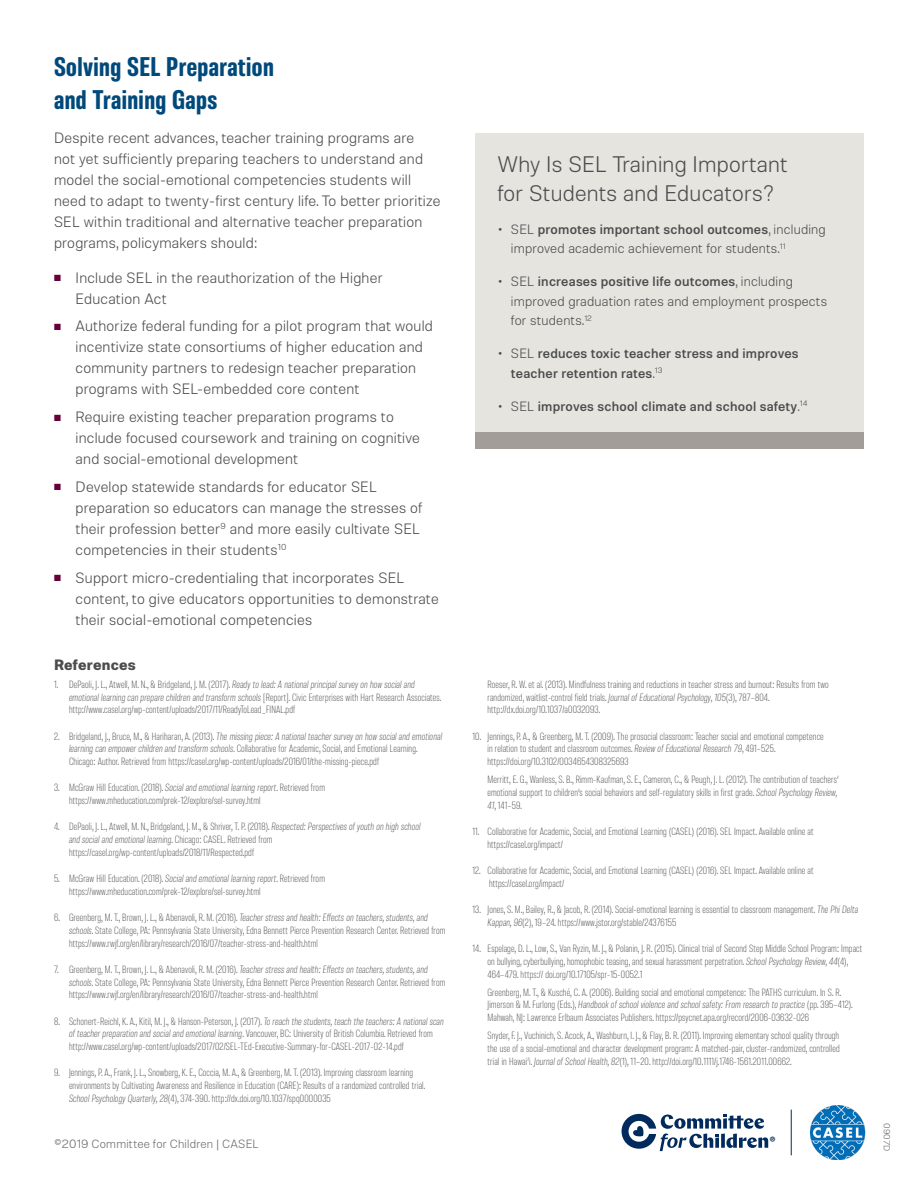
<style>
.page{position:relative;width:918px;height:1188px;background:#fff}
.page>*{position:absolute;margin:0;border:0;box-sizing:border-box;transform-origin:0 0}
.Body{font:900 condensed 27px/33px "Molde";letter-spacing:.015em;color:#00497b}
.Boxed-Header{font:300 22.5px/28.5px "Molde";letter-spacing:.01em;color:#4b4c4d}
.Body-2{font:300 15px/21px "Molde";letter-spacing:.015em;color:#4b4c4d}
.Body-3{font:700 15px "Molde";letter-spacing:.015em;color:#4b4c4d}
.box-bullets{font:300 13.5px/19.5px "Molde";letter-spacing:.015em;color:#4b4c4d}
.box-bullets-2{font:500 13.5px/19.5px "Molde";letter-spacing:.015em;color:#4b4c4d}
.Footer_Text{font:300 12px "Molde";letter-spacing:.015em;color:#6c6d70}
.references{font:300 condensed 10.5px/12.8px "Molde";letter-spacing:.015em;color:#4b4c4d}
.t1{font:9.6px "Molde";color:#002b5c}
.Molde_Bold_Subhead{font:300 9px "Molde";color:#6c6d70}
.s1{color:#650038}
.s2{font-style:italic}
.s3{font-size:18px}
.s4{font-weight:500}
.s5{font-weight:300;font-size:18px}
.s6{font-weight:300}
</style>
<div class="page">
<div style="left:476px;top:133px;width:388px;height:300px;background:#e6e4df"></div>
<div style="left:476px;top:433px;width:388px;height:16px;background:#a39d99"></div>
<svg style="left:622px;top:1114px;width:146px;height:37px"></svg>
<hr style="left:791px;top:1110px;width:1px;height:45px;background:#002b5c">
<img style="left:811px;top:1106px;width:55px;height:53px">
<p class="Body" style="left:54px;top:49px;width:221px">Solving SEL Preparation and Training Gaps</p>
<p class="Body-2" style="left:54px;top:127px;width:388px">Despite recent advances, teacher training programs are<br>not yet sufficiently preparing teachers to understand and model the social-emotional competencies students will need to adapt to twenty-first century life. To better prioritize SEL within traditional and alternative teacher preparation programs, policymakers should:</p>
<p class="Body-2" style="left:76px;top:266px;width:309px;text-indent:-22px"><span class="s1">■</span> Include SEL in the reauthorization of the Higher<br>Education Act</p>
<p class="Body-2" style="left:76px;top:315px;width:359px;text-indent:-22px"><span class="s1">■</span> Authorize federal funding for a pilot program that would incentivize state consortiums of higher education and community partners to redesign teacher preparation programs with SEL-embedded core content</p>
<p class="Body-2" style="left:76px;top:406px;width:346px;text-indent:-22px"><span class="s1">■</span> Require existing teacher preparation programs to include focused coursework and training on cognitive and social-emotional development</p>
<p class="Body-2" style="left:76px;top:476px;width:349px;text-indent:-22px"><span class="s1">■</span> Develop statewide standards for educator SEL preparation so educators can manage the stresses of their profession better<sup>9</sup> and more easily cultivate SEL competencies in their students<sup>10</sup></p>
<p class="Body-2" style="left:76px;top:566px;width:365px;text-indent:-22px"><span class="s1">■</span> Support micro-credentialing that incorporates SEL content, to give educators opportunities to demonstrate their social-emotional competencies</p>
<p class="Body-3" style="left:54px;top:655px;width:83px">References</p>
<p class="references" style="left:69px;top:678px;width:374px;text-indent:-15px">1. DePaoli, J. L., Atwell, M. N., &amp; Bridgeland, J. M. (2017). <span class="s2">Ready to lead: A national principal survey on how social and emotional learning can prepare children and transform schools</span> [Report]. Civic Enterprises with Hart Research Associates. http://www.casel.org/wp-content/uploads/2017/11/ReadyToLead_FINAL.pdf</p>
<p class="references" style="left:69px;top:729px;width:375px;text-indent:-15px">2. Bridgeland, J., Bruce, M., &amp; Hariharan, A. (2013). <span class="s2">The missing piece: A national teacher survey on how social and emotional learning can empower children and transform schools</span>. Collaborative for Academic, Social, and Emotional Learning.<br>Chicago: Author. Retrieved from https://casel.org/wp-content/uploads/2016/01/the-missing-piece.pdf</p>
<p class="references" style="left:69px;top:781px;width:258px;text-indent:-15px">3. McGraw Hill Education. (2018). <span class="s2">Social and emotional learning report</span>. Retrieved from https://www.mheducation.com/prek-12/explore/sel-survey.html</p>
<p class="references" style="left:69px;top:820px;width:353px;text-indent:-15px">4. DePaoli, J. L., Atwell, M. N., Bridgeland, J. M., &amp; Shriver, T. P. (2018). <span class="s2">Respected: Perspectives of youth on high school and social and emotional learning</span>. Chicago: CASEL. Retrieved from https://casel.org/wp-content/uploads/2018/11/Respected.pdf</p>
<p class="references" style="left:69px;top:872px;width:258px;text-indent:-15px">5. McGraw Hill Education. (2018). <span class="s2">Social and emotional learning report</span>. Retrieved from https://www.mheducation.com/prek-12/explore/sel-survey.html</p>
<p class="references" style="left:69px;top:911px;width:378px;text-indent:-15px">6. Greenberg, M. T., Brown, J. L., &amp; Abenavoli, R. M. (2016). <span class="s2">Teacher stress and health: Effects on teachers, students, and schools</span>. State College, PA: Pennsylvania State University, Edna Bennett Pierce Prevention Research Center. Retrieved from https://www.rwjf.org/en/library/research/2016/07/teacher-stress-and-health.html</p>
<p class="references" style="left:69px;top:963px;width:378px;text-indent:-15px">7. Greenberg, M. T., Brown, J. L., &amp; Abenavoli, R. M. (2016). <span class="s2">Teacher stress and health: Effects on teachers, students, and schools</span>. State College, PA: Pennsylvania State University, Edna Bennett Pierce Prevention Research Center. Retrieved from https://www.rwjf.org/en/library/research/2016/07/teacher-stress-and-health.html</p>
<p class="references" style="left:69px;top:1014px;width:376px;text-indent:-15px">8. Schonert-Reichl, K. A., Kitil, M. J., &amp; Hanson-Peterson, J. (2017). <span class="s2">To reach the students, teach the teachers: A national scan of teacher preparation and social and emotional learning</span>. Vancouver, BC: University of British Columbia. Retrieved from http://www.casel.org/wp-content/uploads/2017/02/SEL-TEd-Executive-Summary-for-CASEL-2017-02-14.pdf</p>
<p class="references" style="left:69px;top:1066px;width:358px;text-indent:-15px">9. Jennings, P. A., Frank, J. L., Snowberg, K. E., Coccia, M. A., &amp; Greenberg, M. T. (2013). Improving classroom learning environments by Cultivating Awareness and Resilience in Education (CARE): Results of a randomized controlled trial.<br><span class="s2">School Psychology Quarterly, 28</span>(4), 374-390. http://dx.doi.org/10.1037/spq0000035</p>
<p class="Footer_Text" style="left:54px;top:1137px;width:206px">©2019 Committee for Children | CASEL</p>
<p class="Boxed-Header" style="left:497px;top:150px;width:292px">Why Is SEL Training Important for Students and Educators?</p>
<p class="box-bullets" style="left:511px;top:219px;width:316px;text-indent:-14px"><span class="s3">•</span> SEL <span class="s4">promotes important school outcomes</span>, including improved academic achievement for students.<sup>11</sup></p>
<p class="box-bullets" style="left:511px;top:272px;width:318px;text-indent:-14px"><span class="s3">•</span> SEL <span class="s4">increases positive life outcomes</span>, including improved graduation rates and employment prospects for students.<sup>12</sup></p>
<p class="box-bullets-2" style="left:511px;top:343px;width:289px;text-indent:-14px"><span class="s5">•</span> <span class="s6">SEL</span> reduces toxic teacher stress and improves teacher retention rates<span class="s6">.</span><sup>13</sup></p>
<p class="box-bullets-2" style="left:497px;top:396px;width:312px"><span class="s5">•</span> <span class="s6">SEL</span> improves school climate and school safety<span class="s6">.</span><sup>14</sup></p>
<p class="references" style="left:488px;top:678px;width:343px">Roeser, R. W. et al. (2013). Mindfulness training and reductions in teacher stress and burnout: Results from two randomized, waitlist-control field trials. <span class="s2">Journal of Educational Psychology, 105</span>(3), 787–804. http://dx.doi.org/10.1037/a0032093.</p>
<p class="references" style="left:488px;top:729px;width:338px;text-indent:-15px">10. Jennings, P. A., &amp; Greenberg, M. T. (2009). The prosocial classroom: Teacher social and emotional competence in relation to student and classroom outcomes. <span class="s2">Review of Educational Research 79</span>, 491–525. https://doi.org/10.3102/0034654308325693</p>
<p class="references" style="left:488px;top:773px;width:353px">Merritt, E. G., Wanless, S. B., Rimm-Kaufman, S. E., Cameron, C., &amp; Peugh, J. L. (2012). The contribution of teachers’ emotional support to children’s social behaviors and self-regulatory skills in first grade. <span class="s2">School Psychology Review,<br>41</span>, 141–59.</p>
<p class="references" style="left:488px;top:825px;width:328px;text-indent:-15px">11. Collaborative for Academic, Social, and Emotional Learning (CASEL) (2016). SEL Impact. Available online at https://casel.org/impact/</p>
<p class="references" style="left:489px;top:864px;width:326px;text-indent:-16px">12. Collaborative for Academic, Social, and Emotional Learning (CASEL) (2016). SEL Impact. Available online at https://casel.org/impact/</p>
<p class="references" style="left:488px;top:903px;width:372px;text-indent:-15px">13. Jones, S. M., Bailey, R., &amp; Jacob, R. (2014). Social-emotional learning is essential to classroom management. <span class="s2">The Phi Delta<br>Kappan, 96</span>(2), 19–24. https://www.jstor.org/stable/24376155</p>
<p class="references" style="left:488px;top:942px;width:376px;text-indent:-15px">14. Espelage, D. L., Low, S., Van Ryzin, M. J., &amp; Polanin, J. R. (2015). Clinical trial of Second Step Middle School Program: Impact on bullying, cyberbullying, homophobic teasing, and sexual harassment perpetration. <span class="s2">School Psychology Review, 44</span>(4),<br>464–479. https:// doi.org/10.17105/spr-15-0052.1</p>
<p class="references" style="left:488px;top:986px;width:367px">Greenberg, M. T., &amp; Kusché, C. A. (2006). Building social and emotional competence: The PATHS curriculum. In S. R.<br>Jimerson &amp; M. Furlong (Eds.), <span class="s2">Handbook of school violence and school safety: From research to practice</span> (pp. 395–412).<br>Mahwah, NJ: Lawrence Erlbaum Associates Publishers. https://psycnet.apa.org/record/2006-03632-026</p>
<p class="references" style="left:488px;top:1029px;width:354px;text-align:justify">Snyder, F. J., Vuchinich, S. Acock, A., Washburn, I. J., &amp; Flay, B. R. (2011). Improving elementary school quality through the use of a social-emotional and character development program: A matched-pair, cluster-randomized, controlled trial in Hawai’i. <span class="s2">Journal of School Health, 82</span>(1), 11–20. http://doi.org/10.1111/j.1746-1561.2011.00662.</p>
<p class="t1" style="left:769px;top:1135px;width:8px">®</p>
<p class="Molde_Bold_Subhead" style="left:893px;top:1123px;width:30px;rotate:90deg">0907D</p>
</div>
